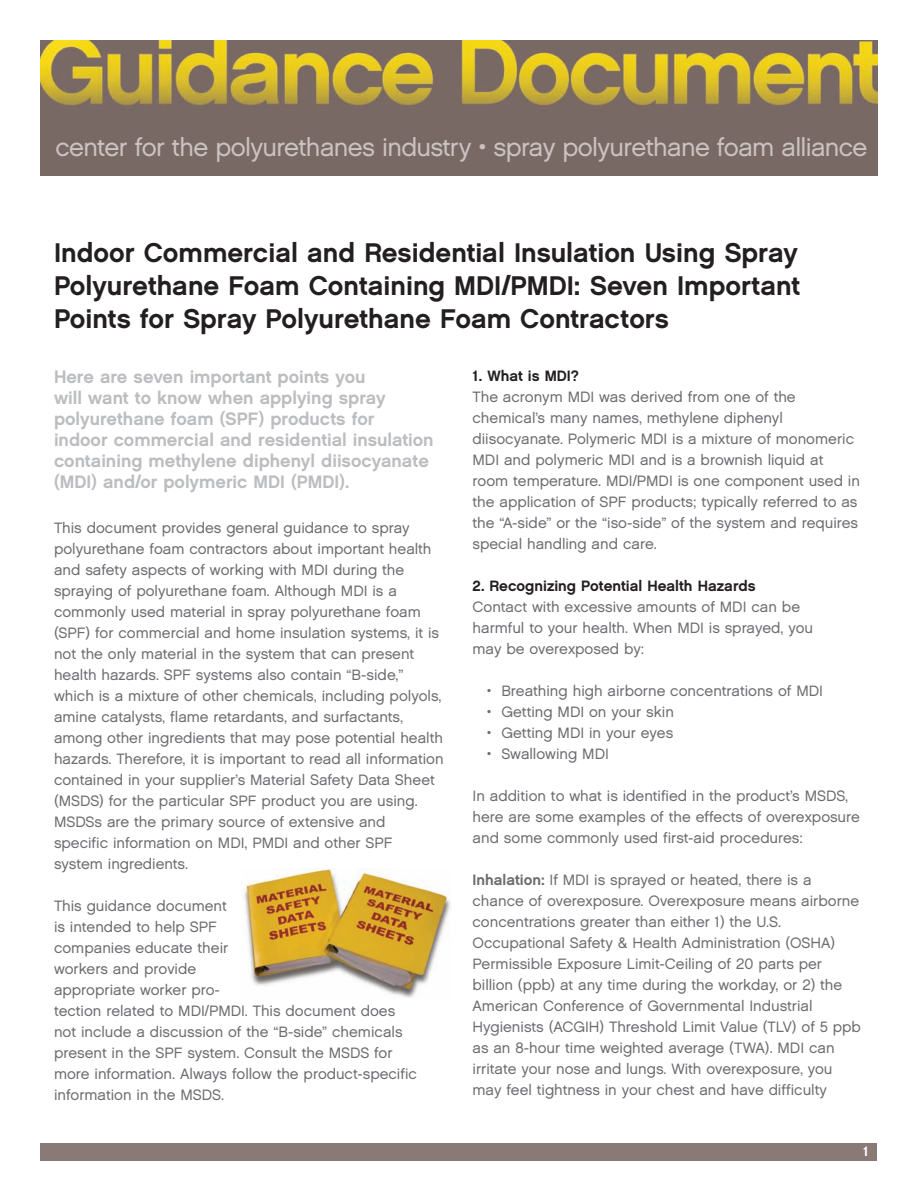
<style>
.page{position:relative;width:918px;height:1188px;background:#fff}
.page>*{position:absolute;margin:0;border:0;box-sizing:border-box;transform-origin:0 0}
.t1{font:27px/33px "Chalet PS New York Nineteen Sixty";color:#231f20;text-align:justify}
.t2{font:25.5px "Chalet PS London Nineteen Sixty";letter-spacing:-.025em;color:#cbc3c0}
.t3{font:18px/21px "Chalet PS New York Nineteen Sixty";color:#bcbdc0}
.t4{font:15px/21px "Chalet PS London Nineteen Sixty";color:#6c6d70}
.t5{font:15px "Chalet PS New York Nineteen Sixty";color:#231f20}
.t6{font:13.5px "Chalet PS New York Nineteen Sixty";color:#fff}
.s1{font-family:"Chalet PS New York Nineteen Sixty"}
</style>
<div class="page">
<div style="left:40px;top:1143px;width:838px;height:18px;background:#897a77"></div>
<img style="left:40px;top:40px;width:838px;height:136px">
<img style="left:244px;top:868px;width:207px;height:130px">
<h2 class="t2" style="left:56px;top:132px;width:814px">center for the polyurethanes industry • spray polyurethane foam alliance</h2>
<h1 class="t1" style="left:54px;top:236px;width:748px">Indoor Commercial and Residential Insulation Using Spray Polyurethane Foam Containing MDI/PMDI: Seven Important Points for Spray Polyurethane Foam Contractors</h1>
<p class="t3" style="left:54px;top:367px;width:381px">Here are seven important points you<br>will want to know when applying spray polyurethane foam (SPF) products for<br>indoor commercial and residential insulation containing methylene diphenyl diisocyanate (MDI) and/or polymeric MDI (PMDI).</p>
<p class="t4" style="left:54px;top:518px;width:391px">This document provides general guidance to spray polyurethane foam contractors about important health and safety aspects of working with MDI during the spraying of polyurethane foam. Although MDI is a commonly used material in spray polyurethane foam (SPF) for commercial and home insulation systems, it is not the only material in the system that can present health hazards. SPF systems also contain “B-side,” which is a mixture of other chemicals, including polyols, amine catalysts, flame retardants, and surfactants, among other ingredients that may pose potential health hazards. Therefore, it is important to read all information contained in your supplier’s Material Safety Data Sheet (MSDS) for the particular SPF product you are using.<br>MSDSs are the primary source of extensive and<br>specific information on MDI, PMDI and other SPF system ingredients.</p>
<p class="t4" style="left:54px;top:896px;width:364px">This guidance document<br>is intended to help SPF<br>companies educate their<br>workers and provide<br>appropriate worker pro-<br>tection related to MDI/PMDI. This document does not include a discussion of the “B-side” chemicals present in the SPF system. Consult the MSDS for more information. Always follow the product-specific information in the MSDS.</p>
<p class="t5" style="left:473px;top:367px;width:108px">1. What is MDI?</p>
<p class="t4" style="left:473px;top:386px;width:389px">The acronym MDI was derived from one of the chemical’s many names, methylene diphenyl diisocyanate. Polymeric MDI is a mixture of monomeric MDI and polymeric MDI and is a brownish liquid at room temperature. MDI/PMDI is one component used in the application of SPF products; typically referred to as the “A-side” or the “iso-side” of the system and requires special handling and care.</p>
<p class="t5" style="left:473px;top:577px;width:285px">2. Recognizing Potential Health Hazards</p>
<p class="t4" style="left:473px;top:596px;width:342px">Contact with excessive amounts of MDI can be harmful to your health. When MDI is sprayed, you may be overexposed by:</p>
<p class="t4" style="left:487px;top:680px;width:338px">• Breathing high airborne concentrations of MDI</p>
<p class="t4" style="left:487px;top:701px;width:189px">• Getting MDI on your skin</p>
<p class="t4" style="left:487px;top:722px;width:188px">• Getting MDI in your eyes</p>
<p class="t4" style="left:487px;top:743px;width:123px">• Swallowing MDI</p>
<p class="t4" style="left:473px;top:785px;width:389px">In addition to what is identified in the product’s MSDS, here are some examples of the effects of overexposure and some commonly used first-aid procedures:</p>
<p class="t4" style="left:473px;top:869px;width:390px"><span class="s1">Inhalation:</span> If MDI is sprayed or heated, there is a chance of overexposure. Overexposure means airborne concentrations greater than either 1) the U.S.<br>Occupational Safety &amp; Health Administration (OSHA)<br>Permissible Exposure Limit-Ceiling of 20 parts per billion (ppb) at any time during the workday, or 2) the American Conference of Governmental Industrial Hygienists (ACGIH) Threshold Limit Value (TLV) of 5 ppb as an 8-hour time weighted average (TWA). MDI can irritate your nose and lungs. With overexposure, you may feel tightness in your chest and have difficulty</p>
<p class="t6" style="left:863px;top:1144px;width:7px">1</p>
</div>
